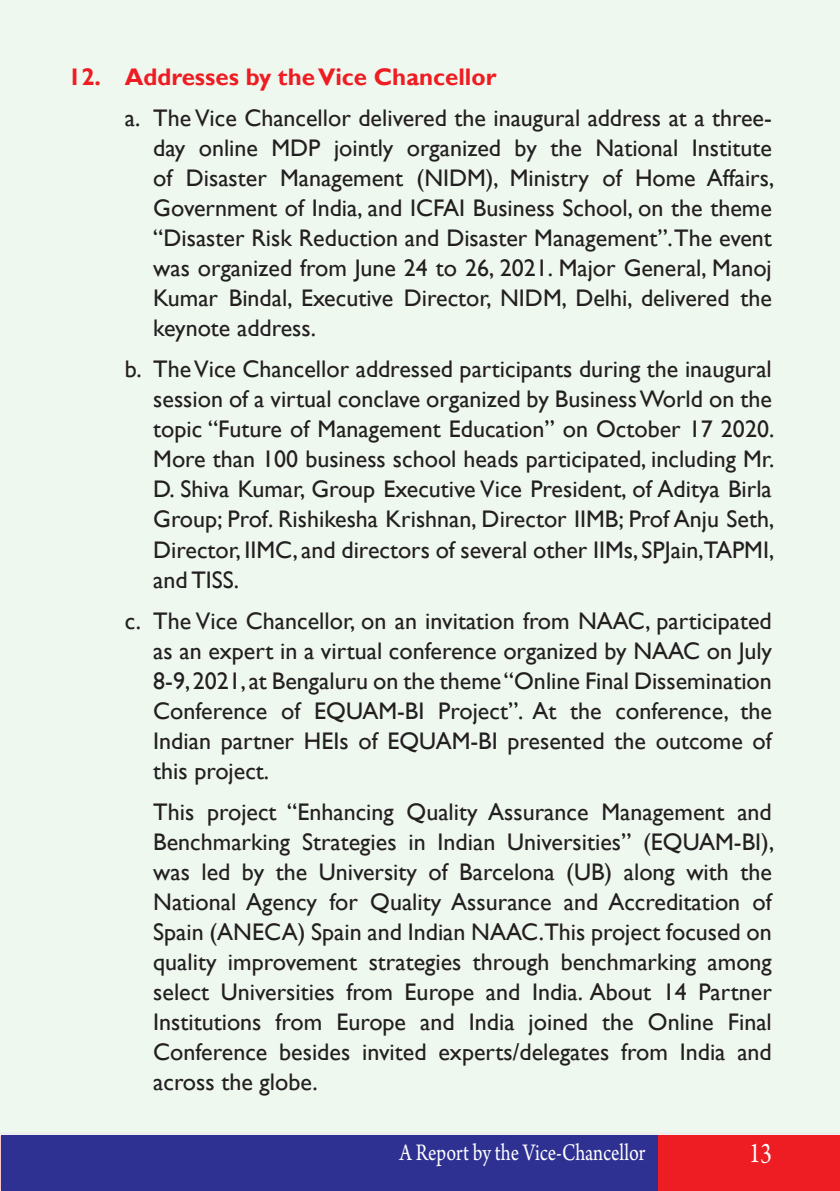
<style>
.page{position:relative;width:840px;height:1191px;background:#fff}
.page>*{position:absolute;margin:0;border:0;box-sizing:border-box;transform-origin:0 0}
.t1{font:30px "Arno Pro";color:#fff;scale:.8 1}
.t2{font:25px "Arno Pro";color:#fff;scale:.8 1}
.BT_On_Line{font:24px/30px "Gill Sans";color:#231f20;text-align:justify}
.MH{font:700 24px "Gill Sans";color:#ee1d23}
</style>
<div class="page">
<div style="left:0;top:0;width:839px;height:1134px;background:#eef8ef"></div>
<div style="left:1px;top:1135px;width:666px;height:56px;background:#2e3092"></div>
<div style="left:658px;top:1135px;width:181px;height:56px;background:#ee1d23"></div>
<p class="MH" style="left:68px;top:62px;width:429px">12. Addresses by the Vice Chancellor</p>
<p class="BT_On_Line" style="left:153px;top:103px;width:622px;text-indent:-28px">a. The Vice Chancellor delivered the inaugural address at a three&shy;day online MDP jointly organized by the National Institute of Disaster Management (NIDM), Ministry of Home Affairs, Government of India, and ICFAI Business School, on the theme “Disaster Risk Reduction and Disaster Management”. The event was organized from June 24 to 26, 2021. Major General, Manoj Kumar Bindal, Executive Director, NIDM, Delhi, delivered the keynote address.</p>
<p class="BT_On_Line" style="left:153px;top:355px;width:622px;text-indent:-28px">b. The Vice Chancellor addressed participants during the inaugural session of a virtual conclave organized by Business World on the topic “Future of Management Education” on October 17 2020.<br>More than 100 business school heads participated, including Mr.<br>D. Shiva Kumar, Group Executive Vice President, of Aditya Birla Group; Prof. Rishikesha Krishnan, Director IIMB; Prof Anju Seth, Director, IIMC, and directors of several other IIMs, SPJain,TAPMI, and TISS.</p>
<p class="BT_On_Line" style="left:153px;top:606px;width:619px;text-indent:-28px">c. The Vice Chancellor, on an invitation from NAAC, participated as an expert in a virtual conference organized by NAAC on July 8-9, 2021, at Bengaluru on the theme “Online Final Dissemination Conference of EQUAM-BI Project”. At the conference, the Indian partner HEIs of EQUAM-BI presented the outcome of this project.</p>
<p class="BT_On_Line" style="left:153px;top:797px;width:622px">This project “Enhancing Quality Assurance Management and Benchmarking Strategies in Indian Universities” (EQUAM-BI), was led by the University of Barcelona (UB) along with the National Agency for Quality Assurance and Accreditation of Spain (ANECA) Spain and Indian NAAC.This project focused on quality improvement strategies through benchmarking among select Universities from Europe and India. About 14 Partner Institutions from Europe and India joined the Online Final Conference besides invited experts/delegates from India and across the globe.</p>
<p class="t2" style="left:399px;top:1137px;width:308px">A Report by the Vice-Chancellor</p>
<p class="t1" style="left:748px;top:1136px;width:30px">13</p>
</div>
